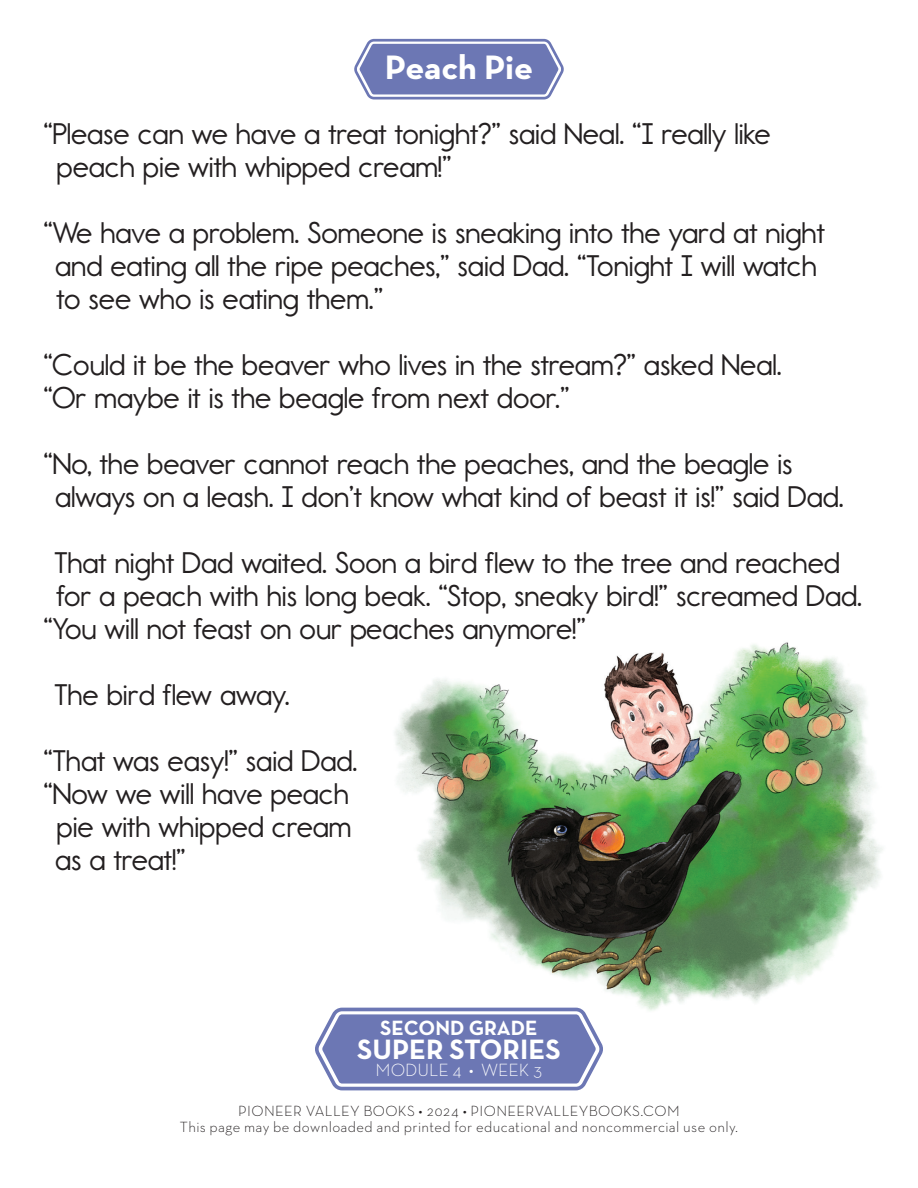
<style>
.page{position:relative;width:918px;height:1188px;background:#fff}
.page>*{position:absolute;margin:0;border:0;box-sizing:border-box;transform-origin:0 0}
.t1{font:700 34.5px "Neutra Text TF";letter-spacing:-.005em;color:#fff}
.t2{font:30px/33px "Report School Rg";color:#231f20}
.t3{font:700 28.5px "Neutra Text TF";color:#fff}
.t4{font:700 21px "Neutra Text TF";color:#fff}
.t5{font:300 18px "Neutra Text TF";color:#fff}
.t6{font:300 15px "Neutra Text TF";letter-spacing:.025em;color:#231f20}
</style>
<div class="page">
<svg style="left:315px;top:1008px;width:288px;height:82px;background:#808abe"></svg>
<svg style="left:354px;top:39px;width:210px;height:61px;background:#848dc0"></svg>
<img style="left:363px;top:642px;width:520px;height:386px">
<p class="t1" style="left:385px;top:46px;width:150px">Peach Pie</p>
<p class="t2" style="left:56px;top:117px;width:716px;text-indent:-13px">“Please can we have a treat tonight?” said Neal. “I really like peach pie with whipped cream!”</p>
<p class="t2" style="left:43px;top:216px;width:783px">“We have a problem. Someone is sneaking into the yard at night</p>
<p class="t2" style="left:55px;top:249px;width:763px">and eating all the ripe peaches,” said Dad. “Tonight I will watch</p>
<p class="t2" style="left:56px;top:282px;width:328px">to see who is eating them.”</p>
<p class="t2" style="left:43px;top:348px;width:740px">“Could it be the beaver who lives in the stream?” asked Neal. “Or maybe it is the beagle from next door.”</p>
<p class="t2" style="left:55px;top:447px;width:790px;text-indent:-12px">“No, the beaver cannot reach the peaches, and the beagle is always on a leash. I don’t know what kind of beast it is!” said Dad.</p>
<p class="t2" style="left:54px;top:546px;width:787px">That night Dad waited. Soon a bird flew to the tree and reached</p>
<p class="t2" style="left:57px;top:579px;width:807px">for a peach with his long beak. “Stop, sneaky bird!” screamed Dad.</p>
<p class="t2" style="left:43px;top:612px;width:544px">“You will not feast on our peaches anymore!”</p>
<p class="t2" style="left:54px;top:678px;width:237px">The bird flew away.</p>
<p class="t2" style="left:43px;top:744px;width:316px">“That was easy!” said Dad.</p>
<p class="t2" style="left:43px;top:777px;width:307px">“Now we will have peach</p>
<p class="t2" style="left:56px;top:810px;width:296px">pie with whipped cream</p>
<p class="t2" style="left:55px;top:843px;width:132px">as a treat!”</p>
<p class="t4" style="left:380px;top:1015px;width:159px">SECOND GRADE</p>
<p class="t3" style="left:357px;top:1032px;width:205px">SUPER STORIES</p>
<p class="t5" style="left:376px;top:1059px;width:168px">MODULE 4 • WEEK 3</p>
<p class="t6" style="left:238px;top:1101px;width:443px">PIONEER VALLEY BOOKS • 2024 • PIONEERVALLEYBOOKS.COM</p>
<p class="t6" style="left:180px;top:1118px;width:560px">This page may be downloaded and printed for educational and noncommercial use only.</p>
</div>
